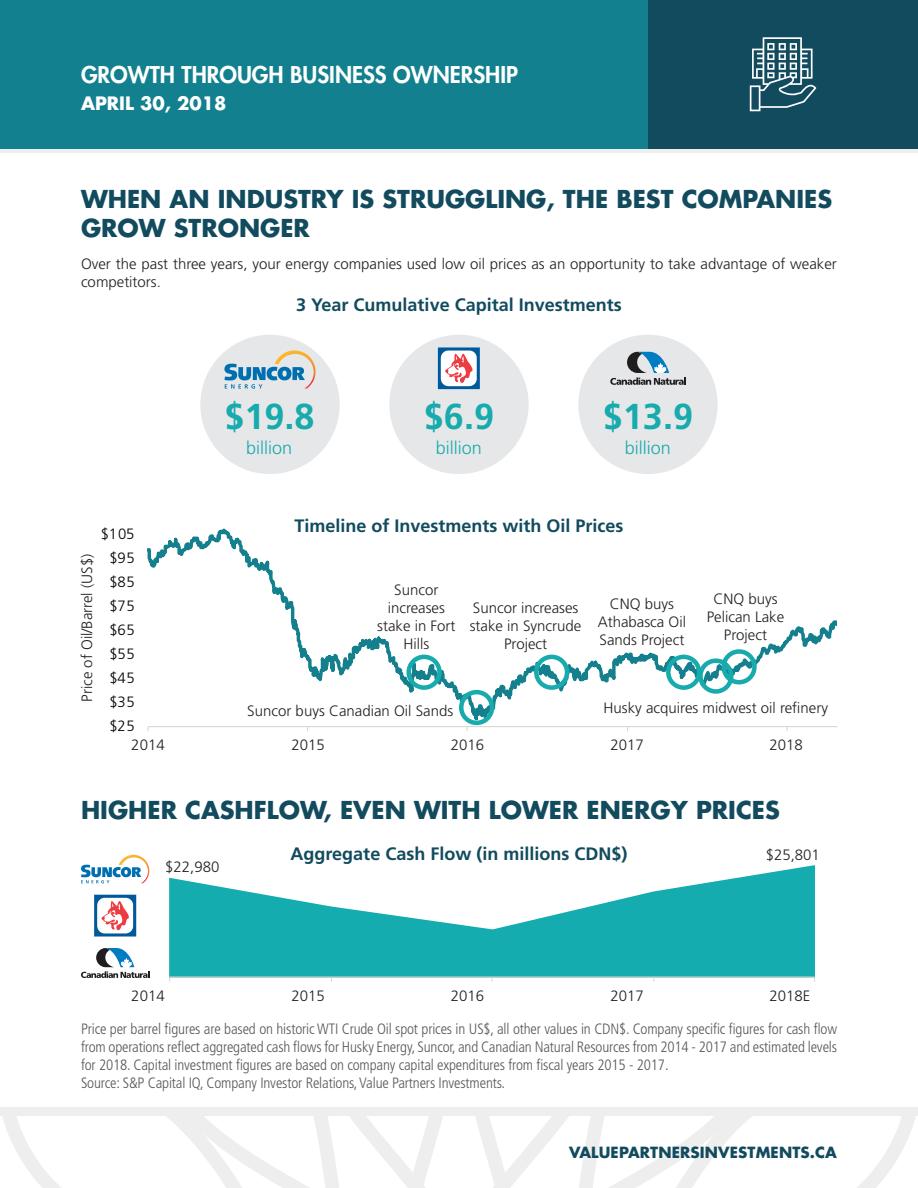
<style>
.page{position:relative;width:918px;height:1188px;background:#fff}
.page>*{position:absolute;margin:0;border:0;box-sizing:border-box;transform-origin:0 0}
.t1{font:700 36px "Frutiger LT Std";color:#18abad}
.headers{font:700 24px/28.8px "Futura Std";color:#124b5e}
.headers-2{font:800 22.5px "Futura Std";color:#fff}
.body{font:700 18px "Frutiger LT Std";color:#124b5e}
.t2{font:300 18px "Frutiger LT Std";color:#18abad}
.subheader{font:700 18px "Futura Std";color:#fff}
.table_footer{font:300 condensed 15px/18px "Frutiger LT Std";letter-spacing:-.01em;color:#57585a;text-align:justify}
.body-2{font:300 15px/18px "Frutiger LT Std";color:#231f20;text-align:center}
.subheader-2{font:700 15px "Futura Std";letter-spacing:.01em;color:#124b5e}
.t3{font:300 14.85px "Frutiger LT Std";letter-spacing:.06em;color:#000}
</style>
<div class="page">
<svg style="left:169px;top:865px;width:646px;height:112px;fill:#14acaf"></svg>
<hr style="left:170px;top:976px;width:644px;height:2px;background:#d9d9d9">
<hr style="left:148px;top:726px;width:690px;height:1px;background:#d9d9d9">
<svg style="left:148px;top:528px;width:689px;height:198px"></svg>
<svg style="left:0;top:148px;width:918px;height:5px;background:#c2d4d8"></svg>
<div style="left:648px;top:0;width:270px;height:148px;background:#124b5e"></div>
<div style="left:0;top:0;width:648px;height:148px;background:#12808e"></div>
<svg style="left:750px;top:37px;width:66px;height:74px"></svg>
<svg style="left:0;top:1107px;width:918px;height:81px"></svg>
<div style="left:459px;top:690px;width:35px;height:35px;border:4px solid #18abad;border-radius:50%"></div>
<div style="left:534px;top:655px;width:35px;height:35px;border:4px solid #18abad;border-radius:50%"></div>
<div style="left:666px;top:655px;width:35px;height:35px;border:4px solid #18abad;border-radius:50%"></div>
<div style="left:698px;top:658px;width:35px;height:36px;border:4px solid #18abad;border-radius:50%"></div>
<div style="left:200px;top:335px;width:140px;height:139px;background:#e6e7e9;border-radius:50%"></div>
<img style="left:290px;top:350px;width:26px;height:26px">
<svg style="left:224px;top:351px;width:91px;height:38px"></svg>
<div style="left:389px;top:335px;width:140px;height:139px;background:#e6e7e9;border-radius:50%"></div>
<svg style="left:438px;top:347px;width:42px;height:42px;background:#b2adc1"></svg>
<div style="left:578px;top:335px;width:140px;height:139px;background:#e6e7e9;border-radius:50%"></div>
<svg style="left:610px;top:352px;width:76px;height:33px"></svg>
<div style="left:406px;top:655px;width:36px;height:35px;border:4px solid #18abad;border-radius:50%"></div>
<div style="left:721px;top:649px;width:36px;height:35px;border:4px solid #18abad;border-radius:50%"></div>
<svg style="left:81px;top:855px;width:68px;height:28px"></svg>
<svg style="left:94px;top:895px;width:42px;height:42px"></svg>
<svg style="left:81px;top:948px;width:68px;height:30px"></svg>
<div style="left:165px;top:861px;width:54px;height:11px;background:#fff"></div>
<p class="headers-2" style="left:81px;top:60px;width:439px">GROWTH THROUGH BUSINESS OWNERSHIP</p>
<p class="subheader" style="left:81px;top:91px;width:147px">APRIL 30, 2018</p>
<p class="headers" style="left:81px;top:184px;width:753px">WHEN AN INDUSTRY IS STRUGGLING, THE BEST COMPANIES<br>GROW STRONGER</p>
<p class="body-2" style="left:81px;top:255px;width:757px;text-align:left">Over the past three years, your energy companies used low oil prices as an opportunity to take advantage of weaker competitors.</p>
<p class="body" style="left:296px;top:294px;width:327px">3 Year Cumulative Capital Investments</p>
<p class="t3" style="left:101px;top:525px;width:35px">$105</p>
<p class="body-2" style="left:78px;top:702px;width:150px;rotate:-90deg">Price of Oil/Barrel (US$)</p>
<p class="t3" style="left:109px;top:549px;width:27px">$95</p>
<p class="t3" style="left:109px;top:573px;width:27px">$85</p>
<p class="t3" style="left:109px;top:597px;width:27px">$75</p>
<p class="t3" style="left:109px;top:621px;width:27px">$65</p>
<p class="t3" style="left:109px;top:645px;width:27px">$55</p>
<p class="t3" style="left:109px;top:669px;width:27px">$45</p>
<p class="t3" style="left:109px;top:693px;width:27px">$35</p>
<p class="t3" style="left:109px;top:717px;width:27px">$25</p>
<p class="t1" style="left:224px;top:395px;width:92px">$19.8</p>
<p class="t2" style="left:246px;top:438px;width:48px">billion</p>
<p class="t1" style="left:424px;top:395px;width:72px">$6.9</p>
<p class="t2" style="left:436px;top:438px;width:48px">billion</p>
<p class="t1" style="left:603px;top:395px;width:92px">$13.9</p>
<p class="t2" style="left:625px;top:438px;width:48px">billion</p>
<p class="body" style="left:294px;top:515px;width:331px">Timeline of Investments with Oil Prices</p>
<p class="body-2" style="left:377px;top:581px;width:80px">Suncor increases stake in Fort<br>Hills</p>
<p class="body-2" style="left:707px;top:590px;width:79px">CNQ buys<br>Pelican Lake<br>Project</p>
<p class="body-2" style="left:470px;top:599px;width:113px">Suncor increases stake in Syncrude<br>Project</p>
<p class="body-2" style="left:598px;top:595px;width:90px">CNQ buys<br>Athabasca Oil<br>Sands Project</p>
<p class="body-2" style="left:247px;top:702px;width:207px">Suncor buys Canadian Oil Sands</p>
<p class="body-2" style="left:604px;top:699px;width:226px">Husky acquires midwest oil refinery</p>
<p class="t3" style="left:157px;top:736px;width:10px">3</p>
<p class="t3" style="left:316px;top:736px;width:10px">4</p>
<p class="t3" style="left:476px;top:736px;width:10px">5</p>
<p class="t3" style="left:636px;top:736px;width:10px">6</p>
<p class="t3" style="left:778px;top:736px;width:27px">017</p>
<p class="body-2" style="left:131px;top:736px;width:35px">2014</p>
<p class="body-2" style="left:292px;top:736px;width:35px">2015</p>
<p class="body-2" style="left:451px;top:736px;width:35px">2016</p>
<p class="body-2" style="left:610px;top:736px;width:35px">2017</p>
<p class="body-2" style="left:770px;top:736px;width:35px">2018</p>
<p class="headers" style="left:81px;top:795px;width:700px">HIGHER CASHFLOW, EVEN WITH LOWER ENERGY PRICES</p>
<p class="body-2" style="left:165px;top:858px;width:56px">$22,980</p>
<p class="body" style="left:291px;top:844px;width:338px">Aggregate Cash Flow (in millions CDN$)</p>
<p class="body-2" style="left:766px;top:846px;width:56px">$25,801</p>
<p class="t3" style="left:153px;top:987px;width:35px">2014</p>
<p class="t3" style="left:314px;top:987px;width:35px">2015</p>
<p class="body-2" style="left:131px;top:987px;width:35px">2014</p>
<p class="body-2" style="left:292px;top:987px;width:35px">2015</p>
<p class="body-2" style="left:451px;top:987px;width:35px">2016</p>
<p class="body-2" style="left:610px;top:987px;width:35px">2017</p>
<p class="body-2" style="left:770px;top:987px;width:42px">2018E</p>
<p class="table_footer" style="left:81px;top:1020px;width:758px">Price per barrel figures are based on historic WTI Crude Oil spot prices in US$, all other values in CDN$. Company specific figures for cash flow from operations reflect aggregated cash flows for Husky Energy, Suncor, and Canadian Natural Resources from 2014 - 2017 and estimated levels for 2018. Capital investment figures are based on company capital expenditures from fiscal years 2015 - 2017.</p>
<p class="table_footer" style="left:81px;top:1074px;width:426px">Source: S&amp;P Capital IQ, Company Investor Relations, Value Partners Investments.</p>
<p class="subheader-2" style="left:569px;top:1142px;width:269px">VALUEPARTNERSINVESTMENTS.CA</p>
</div>
